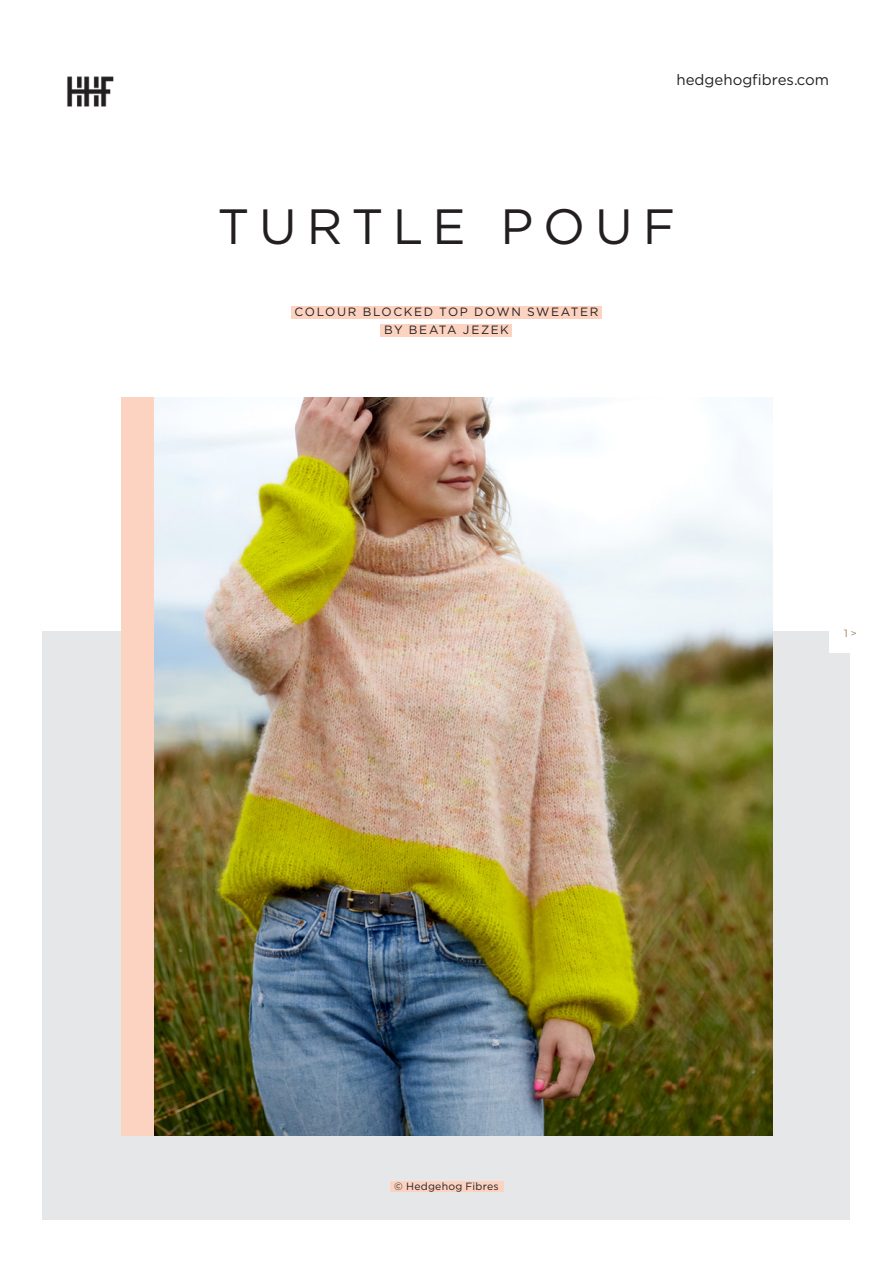
<style>
.page{position:relative;width:893px;height:1263px;background:#fff}
.page>*{position:absolute;margin:0;border:0;box-sizing:border-box;transform-origin:0 0}
.H1_-_Center{font:49.5px "Gotham";letter-spacing:.195em;color:#231f20}
.t1{font:15px "Gotham";color:#231f20}
.H2_-_Left{font:12px "Gotham";letter-spacing:.13em;color:#231f20}
.t2{font:10.5px "Gotham";letter-spacing:.025em;color:#231f20}
.t3{font:10.5px "Montserrat";color:#95724e}
</style>
<div class="page">
<div style="left:43px;top:631px;width:807px;height:589px;background:#e6e7e9"></div>
<img style="left:155px;top:397px;width:618px;height:738px">
<div style="left:121px;top:397px;width:33px;height:738px;background:#fcd2c0"></div>
<div style="left:291px;top:307px;width:311px;height:12px;background:#fcd2c0"></div>
<div style="left:380px;top:325px;width:132px;height:12px;background:#fcd2c0"></div>
<img style="left:67px;top:76px;width:47px;height:31px">
<div style="left:390px;top:1181px;width:113px;height:11px;background:#fcd2c0"></div>
<div style="left:829px;top:610px;width:43px;height:43px;background:#fff"></div>
<p class="t1" style="left:676px;top:72px;width:154px">hedgehogfibres.com</p>
<p class="H1_-_Center" style="left:218px;top:200px;width:459px">TURTLE POUF</p>
<p class="H2_-_Left" style="left:295px;top:306px;width:305px">COLOUR BLOCKED TOP DOWN SWEATER</p>
<p class="H2_-_Left" style="left:384px;top:324px;width:126px">BY BEATA JEZEK</p>
<p class="t3" style="left:844px;top:626px;width:14px">1 &gt;</p>
<p class="t2" style="left:394px;top:1180px;width:106px">© Hedgehog Fibres</p>
</div>
